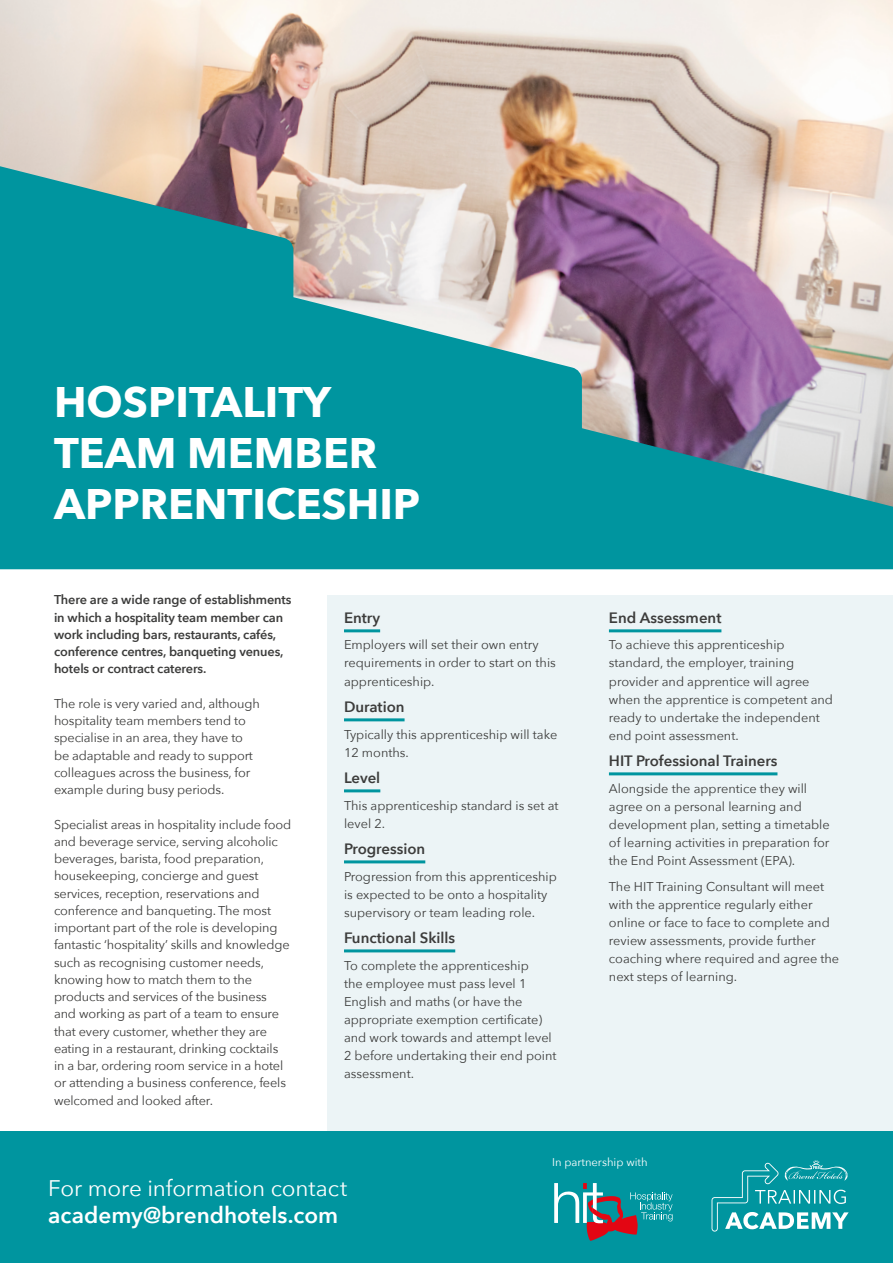
<style>
.page{position:relative;width:893px;height:1263px;background:#fff}
.page>*{position:absolute;margin:0;border:0;box-sizing:border-box;transform-origin:0 0}
.t1{font:700 42.6px/51px "Avenir Next";color:#fff}
.t2{font:22.5px "Avenir Next";letter-spacing:-.005em;color:#fff}
.t3{font:600 22.5px "Avenir Next";color:#fff}
.t4{font:600 15px "Avenir Next";color:#3c3c3b}
.t5{font:12.75px/18px "Avenir Next";color:#3c3c3b}
.t6{font:600 12.75px/17.2px "Avenir Next";letter-spacing:-.01em;color:#3c3c3b}
.t7{font:11.25px "Avenir Next";color:#fff}
</style>
<div class="page">
<div style="left:327px;top:595px;width:566px;height:536px;background:#ecf4f6"></div>
<hr style="left:344px;top:629px;width:36px;height:3px;background:#00959f">
<hr style="left:344px;top:718px;width:61px;height:3px;background:#00959f">
<hr style="left:344px;top:789px;width:36px;height:3px;background:#00959f">
<hr style="left:344px;top:860px;width:81px;height:3px;background:#00959f">
<hr style="left:344px;top:949px;width:111px;height:3px;background:#00959f">
<hr style="left:609px;top:629px;width:112px;height:3px;background:#00959f">
<hr style="left:609px;top:772px;width:168px;height:3px;background:#00959f">
<img style="left:0;top:0;width:893px;height:166px">
<svg style="left:0;top:166px;width:893px;height:403px;background:#519ca6"></svg>
<div style="left:0;top:1131px;width:893px;height:132px;background:#00959f"></div>
<svg style="left:711px;top:1160px;width:138px;height:71px"></svg>
<svg style="left:554px;top:1183px;width:119px;height:58px"></svg>
<h1 class="t1" style="left:54px;top:376px;width:368px">HOSPITALITY<br>TEAM MEMBER<br>APPRENTICESHIP</h1>
<p class="t6" style="left:54px;top:591px;width:239px">There are a wide range of establishments in which a hospitality team member can work including bars, restaurants, cafés, conference centres, banqueting venues, hotels or contract caterers.</p>
<p class="t5" style="left:54px;top:694px;width:207px;line-height:17.2px">The role is very varied and, although hospitality team members tend to specialise in an area, they have to be adaptable and ready to support colleagues across the business, for example during busy periods.</p>
<p class="t5" style="left:54px;top:815px;width:239px;line-height:17.2px">Specialist areas in hospitality include food and beverage service, serving alcoholic beverages, barista, food preparation, housekeeping, concierge and guest services, reception, reservations and conference and banqueting. The most important part of the role is developing fantastic ‘hospitality’ skills and knowledge such as recognising customer needs, knowing how to match them to the products and services of the business and working as part of a team to ensure that every customer, whether they are eating in a restaurant, drinking cocktails in a bar, ordering room service in a hotel or attending a business conference, feels welcomed and looked after.</p>
<p class="t4" style="left:344px;top:605px;width:38px">Entry</p>
<p class="t5" style="left:344px;top:635px;width:213px">Employers will set their own entry requirements in order to start on this apprenticeship.</p>
<p class="t4" style="left:344px;top:694px;width:62px">Duration</p>
<p class="t5" style="left:344px;top:724px;width:215px">Typically this apprenticeship will take<br>12 months.</p>
<p class="t4" style="left:344px;top:765px;width:38px">Level</p>
<p class="t5" style="left:344px;top:795px;width:216px">This apprenticeship standard is set at level 2.</p>
<p class="t4" style="left:344px;top:836px;width:83px">Progression</p>
<p class="t5" style="left:344px;top:866px;width:214px">Progression from this apprenticeship is expected to be onto a hospitality supervisory or team leading role.</p>
<p class="t4" style="left:344px;top:925px;width:113px">Functional Skills</p>
<p class="t5" style="left:344px;top:955px;width:214px">To complete the apprenticeship<br>the employee must pass level 1<br>English and maths (or have the appropriate exemption certificate) and work towards and attempt level<br>2 before undertaking their end point assessment.</p>
<p class="t4" style="left:609px;top:605px;width:114px">End Assessment</p>
<p class="t5" style="left:609px;top:635px;width:226px">To achieve this apprenticeship standard, the employer, training provider and apprentice will agree when the apprentice is competent and ready to undertake the independent end point assessment.</p>
<p class="t4" style="left:609px;top:748px;width:170px">HIT Professional Trainers</p>
<p class="t5" style="left:609px;top:778px;width:222px">Alongside the apprentice they will agree on a personal learning and development plan, setting a timetable of learning activities in preparation for the End Point Assessment (EPA).</p>
<p class="t5" style="left:609px;top:877px;width:232px">The HIT Training Consultant will meet with the apprentice regularly either online or face to face to complete and review assessments, provide further coaching where required and agree the next steps of learning.</p>
<h2 class="t2" style="left:48px;top:1169px;width:300px">For more information contact</h2>
<h2 class="t3" style="left:48px;top:1195px;width:291px">academy@brendhotels.com</h2>
<p class="t7" style="left:552px;top:1153px;width:97px">In partnership with</p>
</div>
